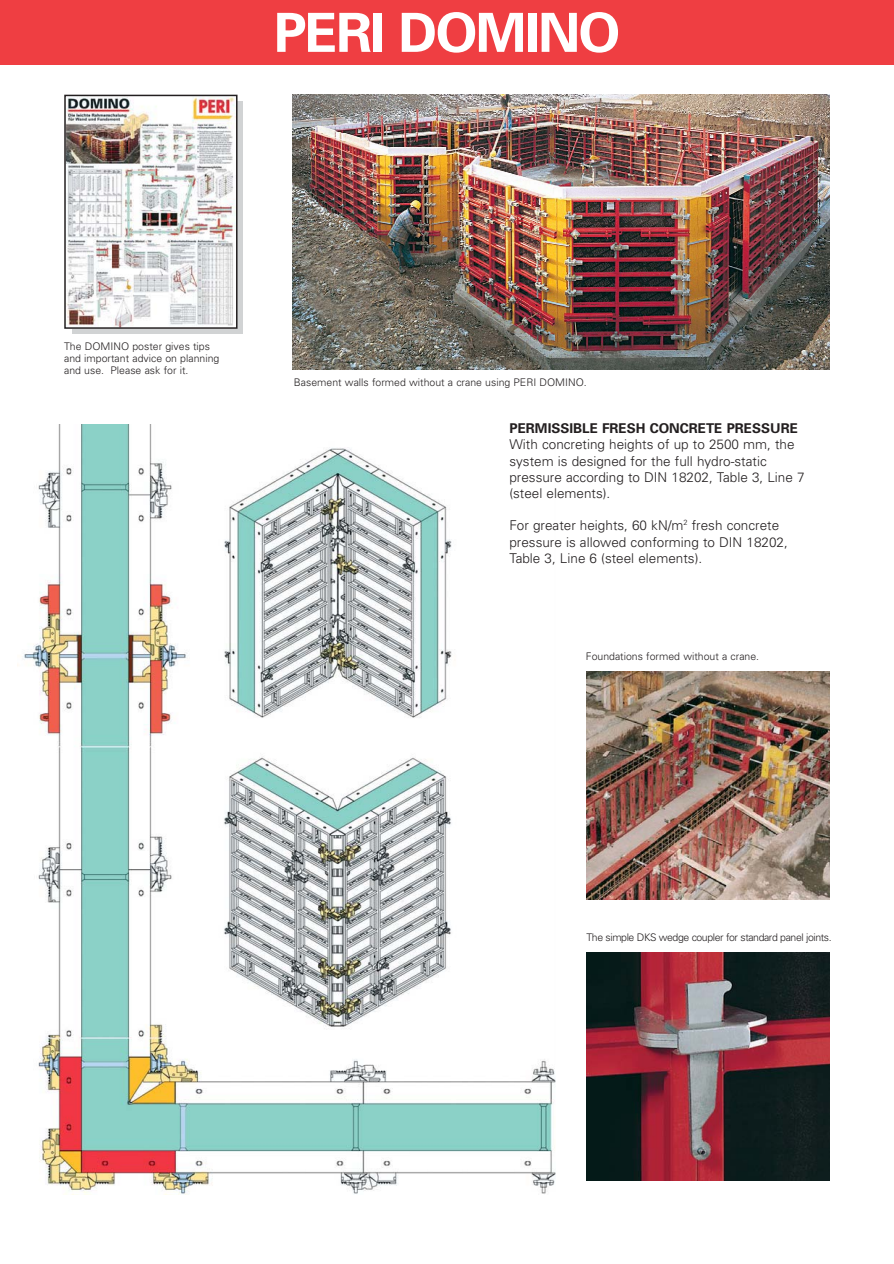
<style>
.page{position:relative;width:894px;height:1264px;background:#fff}
.page>*{position:absolute;margin:0;border:0;box-sizing:border-box;transform-origin:0 0}
.t1{font:700 54px "Univers";letter-spacing:-.035em;color:#fff}
.t2{font:300 13.5px/16.2px "Univers";color:#231f20}
.t3{font:700 13.5px "Univers";color:#231f20}
.t4{font:300 10.5px/12px "Univers";color:#231f20}
.t5{font:300 10.5px "Univers";letter-spacing:-.04em;color:#231f20}
</style>
<div class="page">
<div style="left:0;top:0;width:894px;height:65px;background:#ef3e42"></div>
<img style="left:17px;top:424px;width:538px;height:770px">
<img style="left:586px;top:952px;width:243px;height:228px">
<img style="left:586px;top:671px;width:243px;height:229px">
<img style="left:293px;top:95px;width:536px;height:274px">
<div style="left:72px;top:102px;width:171px;height:232px;background:#d1d3d4"></div>
<img style="left:67px;top:98px;width:167px;height:228px">
<div style="left:64px;top:95px;width:173px;height:234px;border:2px solid #231f20"></div>
<h1 class="t1" style="left:274px;top:13px;width:348px">PERI DOMINO</h1>
<p class="t4" style="left:64px;top:342px;width:157px">The DOMINO poster gives tips and important advice on planning and use. Please ask for it.</p>
<p class="t4" style="left:294px;top:377px;width:294px">Basement walls formed without a crane using PERI DOMINO.</p>
<p class="t3" style="left:509px;top:423px;width:290px">PERMISSIBLE FRESH CONCRETE PRESSURE</p>
<p class="t2" style="left:509px;top:438px;width:297px">With concreting heights of up to 2500 mm, the system is designed for the full hydro-static pressure according to DIN 18202, Table 3, Line 7 (steel elements).</p>
<p class="t2" style="left:509px;top:519px;width:280px">For greater heights, 60 kN/m<sup>2</sup> fresh concrete pressure is allowed conforming to DIN 18202,<br>Table 3, Line 6 (steel elements).</p>
<p class="t4" style="left:586px;top:651px;width:175px">Foundations formed without a crane.</p>
<p class="t5" style="left:586px;top:933px;width:247px">The simple DKS wedge coupler for standard panel joints.</p>
</div>
